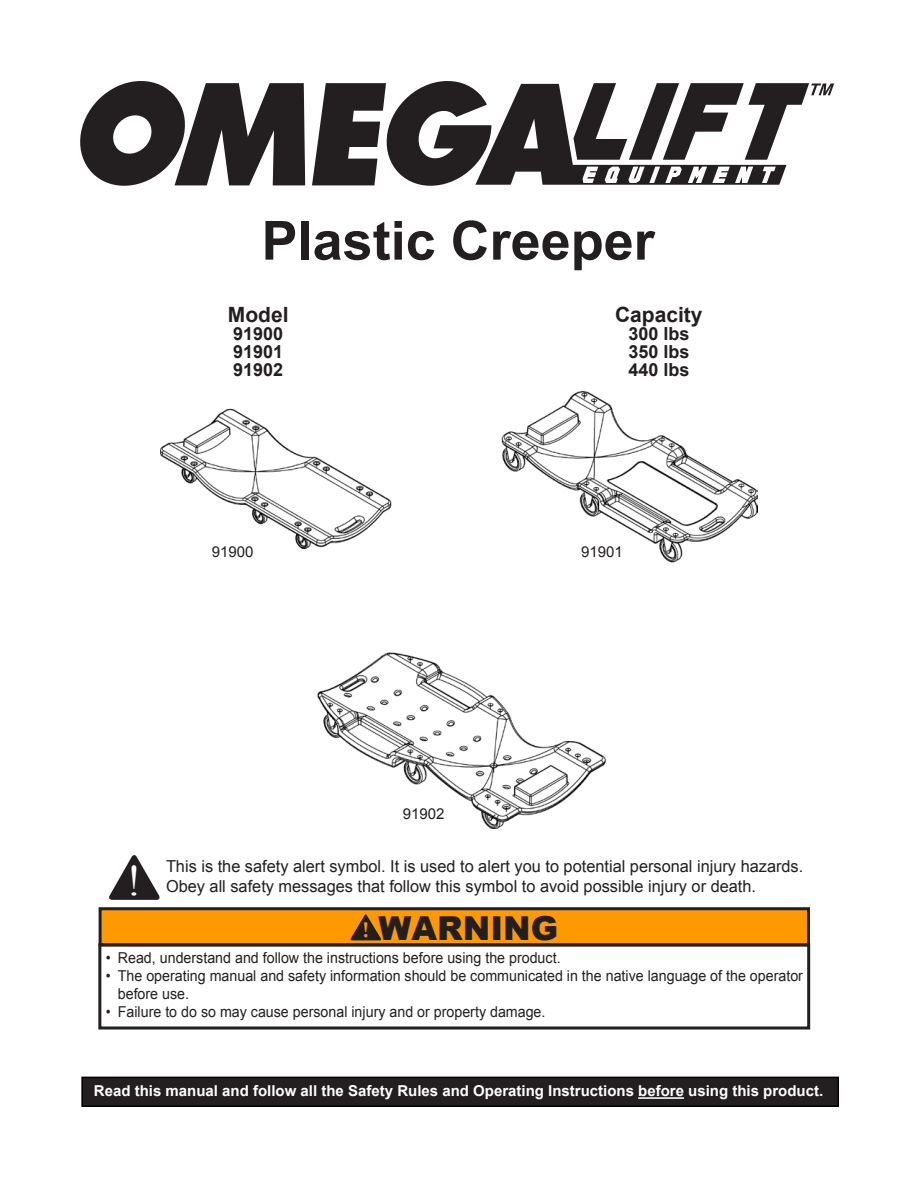
<style>
.page{position:relative;width:918px;height:1188px;background:#fff}
.page>*{position:absolute;margin:0;border:0;box-sizing:border-box;transform-origin:0 0}
.t1{font:700 54px "Arial";color:#231f20}
.t2{font:43.5px "Times New Roman";color:#fff}
.t3{font:900 33px "Arial";color:#231f20}
.t4{font:700 21px "Arial";color:#231f20}
.t5{font:700 18px/18px "Arial";color:#231f20;text-align:justify}
.t6{font:16.5px "Arial";color:#231f20}
.t7{font:15px/18px "Arial";color:#231f20;scale:.95 1}
.t8{font:700 15px "Arial";color:#fff}
.t9{font:15px "Arial";color:#231f20}
.s1{font-family:"Minion Pro";font-weight:400;font-size:30px;color:#f90}
</style>
<div class="page">
<img style="left:160px;top:391px;width:598px;height:437px">
<svg style="left:80px;top:81px;width:225px;height:105px"></svg>
<svg style="left:312px;top:81px;width:522px;height:105px"></svg>
<div style="left:82px;top:1077px;width:756px;height:29px;background:#231f20"></div>
<div style="left:81px;top:1077px;width:758px;height:30px;border:2px solid #000"></div>
<hr style="left:638px;top:1097px;width:46px;height:2px;background:#fff">
<svg style="left:109px;top:855px;width:51px;height:45px"></svg>
<div style="left:100px;top:909px;width:708px;height:36px;background:#f90"></div>
<div style="left:99px;top:907px;width:711px;height:39px;border:3px solid #231f20"></div>
<div style="left:98px;top:943px;width:712px;height:87px;border:3px solid #231f20"></div>
<svg style="left:350px;top:914px;width:32px;height:26px"></svg>
<h1 class="t1" style="left:262px;top:205px;width:395px">Plastic Creeper</h1>
<h3 class="t4" style="left:228px;top:301px;width:62px">Model</h3>
<p class="t5" style="left:233px;top:325px;width:52px">91900<br>91901<br>91902</p>
<h3 class="t4" style="left:615px;top:301px;width:89px">Capacity</h3>
<p class="t5" style="left:628px;top:325px;width:63px">300 lbs 350 lbs 440 lbs</p>
<p class="t9" style="left:212px;top:542px;width:43px">91900</p>
<p class="t9" style="left:581px;top:542px;width:43px">91901</p>
<h2 class="t2" style="left:127px;top:852px;width:16px">!</h2>
<p class="t9" style="left:403px;top:804px;width:43px">91902</p>
<p class="t6" style="left:166px;top:856px;width:639px">This is the safety alert symbol. It is used to alert you to potential personal injury hazards.</p>
<p class="t6" style="left:166px;top:875px;width:592px">Obey all safety messages that follow this symbol to avoid possible injury or death.</p>
<h3 class="t3" style="left:362px;top:905px;width:197px"><span class="s1">!</span> WARNING</h3>
<p class="t7" style="left:106px;top:949px;width:480px">• Read, understand and follow the instructions before using the product.</p>
<p class="t7" style="left:118px;top:967px;width:723px;text-indent:-12px">• The operating manual and safety information should be communicated in the native language of the operator before use.</p>
<p class="t7" style="left:106px;top:1003px;width:464px">• Failure to do so may cause personal injury and or property damage.</p>
<p class="t8" style="left:94px;top:1081px;width:731px">Read this manual and follow all the Safety Rules and Operating Instructions before using this product.</p>
</div>
